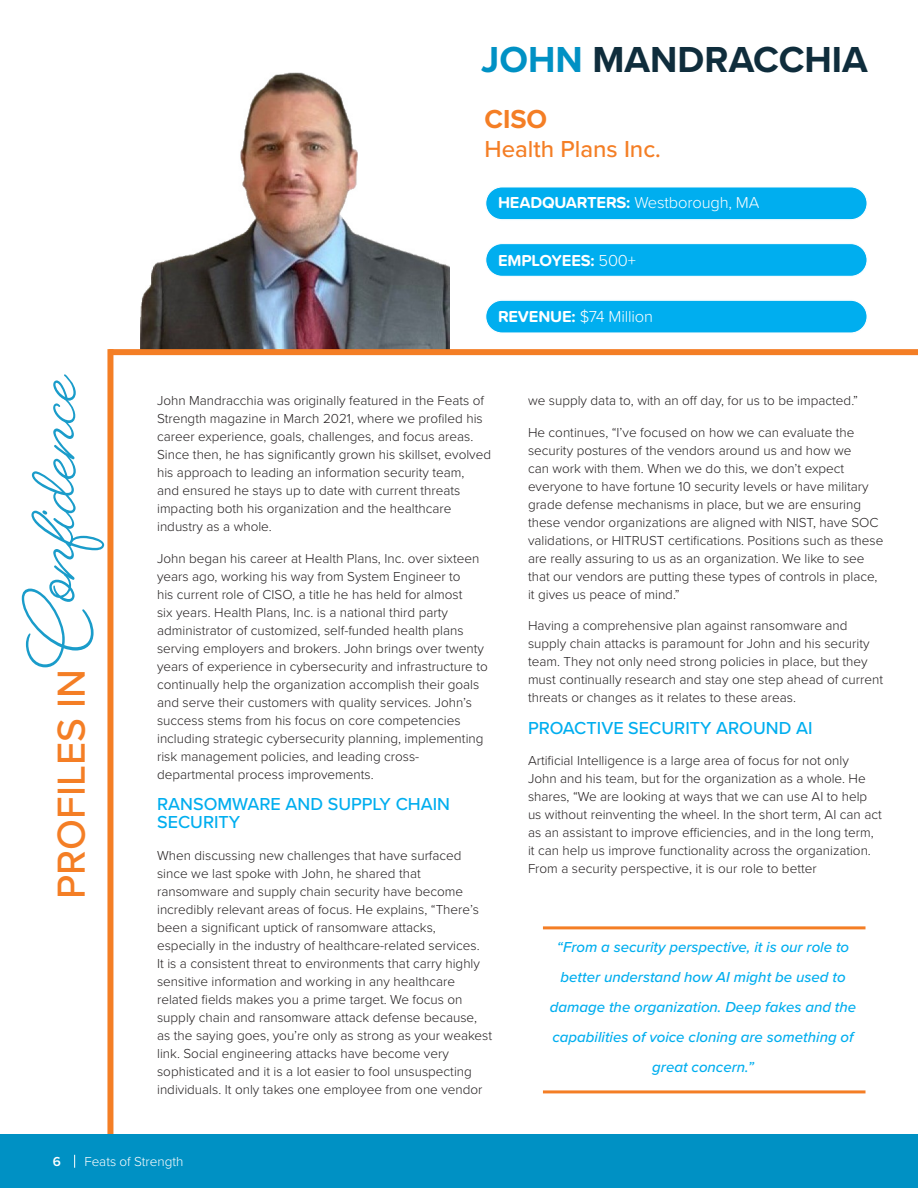
<style>
.page{position:relative;width:918px;height:1188px;background:#fff}
.page>*{position:absolute;margin:0;border:0;box-sizing:border-box;transform-origin:0 0}
.t1{font:700 79.5px "Beloved Script";color:#1a9cca}
.t2{font:500 40.5px "Proxima Nova";color:#f47e25}
.t3{font:700 37.5px "Proxima Nova";color:#0f2d3c}
.t4{font:700 27px "Proxima Nova";color:#f47e25}
.t5{font:500 24px "Proxima Nova";color:#f47e25}
.Body_Text{font:500 18px/18px "Proxima Nova";color:#00aeef}
.Body_Text-2{font:300 16.5px "Proxima Soft";letter-spacing:-.01em;color:#fff}
.Body_Text-3{font:700 16.5px "Proxima Soft";letter-spacing:-.01em;color:#fff}
.Body_Text-4{font:italic 500 15px/30px "Proxima Nova";color:#00aeef;text-align:center}
.Body_Text-5{font:300 13.5px/18px "Proxima Nova";color:#231f20}
.t6{font:300 13.5px "Proxima Nova";color:#fff}
.t7{font:600 13.5px "Proxima Nova";color:#fff}
.s1{color:#0091c4}
.s2{font-weight:700}
.s3{font-weight:300}
</style>
<div class="page">
<div style="left:0;top:1135px;width:918px;height:53px;background:#0091c4"></div>
<svg style="left:74px;top:1155px;width:1px;height:13px"></svg>
<img style="left:140px;top:72px;width:310px;height:277px">
<div style="left:107px;top:349px;width:6px;height:785px;background:#f47e25"></div>
<div style="left:109px;top:349px;width:809px;height:6px;background:#f47e25"></div>
<hr style="left:543px;top:926px;width:323px;height:3px;background:#f47e25">
<hr style="left:543px;top:1090px;width:323px;height:3px;background:#f47e25">
<div style="left:485px;top:186px;width:383px;height:34px;background:#00aeef;border-radius:17px"></div>
<div style="left:484px;top:186px;width:384px;height:35px;border:1px solid #fff;border-radius:17px"></div>
<div style="left:485px;top:186px;width:383px;height:34px;border:1px solid #fff;border-radius:17px"></div>
<div style="left:486px;top:187px;width:381px;height:33px;border:1px solid #fff;border-radius:16px"></div>
<div style="left:485px;top:243px;width:383px;height:34px;background:#00aeef;border-radius:17px"></div>
<div style="left:484px;top:242px;width:384px;height:36px;border:1px solid #fff;border-radius:17px"></div>
<div style="left:486px;top:243px;width:381px;height:34px;border:1px solid #fff;border-radius:16px"></div>
<div style="left:485px;top:300px;width:383px;height:33px;background:#00aeef;border-radius:17px"></div>
<div style="left:484px;top:299px;width:384px;height:35px;border:1px solid #fff;border-radius:17px"></div>
<div style="left:485px;top:300px;width:383px;height:34px;border:1px solid #fff;border-radius:17px"></div>
<div style="left:486px;top:300px;width:381px;height:33px;border:1px solid #fff;border-radius:16px"></div>
<p class="t3" style="left:481px;top:32px;width:388px"><span class="s1">JOHN</span> MANDRACCHIA</p>
<p class="t4" style="left:485px;top:99px;width:64px">CISO</p>
<p class="t5" style="left:485px;top:131px;width:178px">Health Plans Inc.</p>
<p class="Body_Text-2" style="left:498px;top:190px;width:263px"><span class="s2">HEADQUARTERS:</span> Westborough, MA</p>
<p class="Body_Text-3" style="left:498px;top:248px;width:139px">EMPLOYEES: <span class="s3">500+</span></p>
<p class="t1" style="left:-1px;top:667px;width:295px;rotate:-90deg">Confidence</p>
<p class="t2" style="left:41px;top:899px;width:232px;rotate:-90deg">PROFILES IN</p>
<p class="Body_Text-2" style="left:498px;top:304px;width:157px"><span class="s2">REVENUE:</span> $74 Million</p>
<p class="Body_Text-5" style="left:157px;top:391px;width:336px">John Mandracchia was originally featured in the Feats of Strength magazine in March 2021, where we profiled his career experience, goals, challenges, and focus areas.<br>Since then, he has significantly grown his skillset, evolved his approach to leading an information security team,<br>and ensured he stays up to date with current threats impacting both his organization and the healthcare industry as a whole.</p>
<p class="Body_Text-5" style="left:157px;top:548px;width:332px">John began his career at Health Plans, Inc. over sixteen years ago, working his way from System Engineer to<br>his current role of CISO, a title he has held for almost<br>six years. Health Plans, Inc. is a national third party administrator of customized, self-funded health plans serving employers and brokers. John brings over twenty years of experience in cybersecurity and infrastructure to continually help the organization accomplish their goals and serve their customers with quality services. John’s success stems from his focus on core competencies including strategic cybersecurity planning, implementing risk management policies, and leading cross&shy;departmental process improvements.</p>
<p class="Body_Text" style="left:157px;top:795px;width:295px">RANSOMWARE AND SUPPLY CHAIN<br>SECURITY</p>
<p class="Body_Text-5" style="left:157px;top:845px;width:337px">When discussing new challenges that have surfaced since we last spoke with John, he shared that ransomware and supply chain security have become incredibly relevant areas of focus. He explains, “There’s been a significant uptick of ransomware attacks, especially in the industry of healthcare-related services.<br>It is a consistent threat to environments that carry highly sensitive information and working in any healthcare related fields makes you a prime target. We focus on supply chain and ransomware attack defense because, as the saying goes, you’re only as strong as your weakest link. Social engineering attacks have become very sophisticated and it is a lot easier to fool unsuspecting individuals. It only takes one employee from one vendor</p>
<p class="Body_Text-5" style="left:528px;top:391px;width:332px">we supply data to, with an off day, for us to be impacted.”</p>
<p class="Body_Text-5" style="left:528px;top:422px;width:357px">He continues, “I’ve focused on how we can evaluate the security postures of the vendors around us and how we<br>can work with them. When we do this, we don’t expect everyone to have fortune 10 security levels or have military grade defense mechanisms in place, but we are ensuring these vendor organizations are aligned with NIST, have SOC validations, or HITRUST certifications. Positions such as these are really assuring to us as an organization. We like to see that our vendors are putting these types of controls in place, it gives us peace of mind.”</p>
<p class="Body_Text-5" style="left:528px;top:616px;width:357px">Having a comprehensive plan against ransomware and supply chain attacks is paramount for John and his security team. They not only need strong policies in place, but they must continually research and stay one step ahead of current threats or changes as it relates to these areas.</p>
<p class="Body_Text" style="left:528px;top:718px;width:286px">PROACTIVE SECURITY AROUND AI</p>
<p class="Body_Text-5" style="left:528px;top:751px;width:355px">Artificial Intelligence is a large area of focus for not only<br>John and his team, but for the organization as a whole. He shares, “We are looking at ways that we can use AI to help us without reinventing the wheel. In the short term, AI can act as an assistant to improve efficiencies, and in the long term, it can help us improve functionality across the organization.<br>From a security perspective, it is our role to better</p>
<p class="Body_Text-4" style="left:550px;top:932px;width:308px">“From a security perspective, it is our role to better understand how AI might be used to damage the organization. Deep fakes and the capabilities of voice cloning are something of great concern.”</p>
<p class="t7" style="left:53px;top:1151px;width:10px">6</p>
<p class="t6" style="left:84px;top:1152px;width:101px">Feats of Strength</p>
</div>
